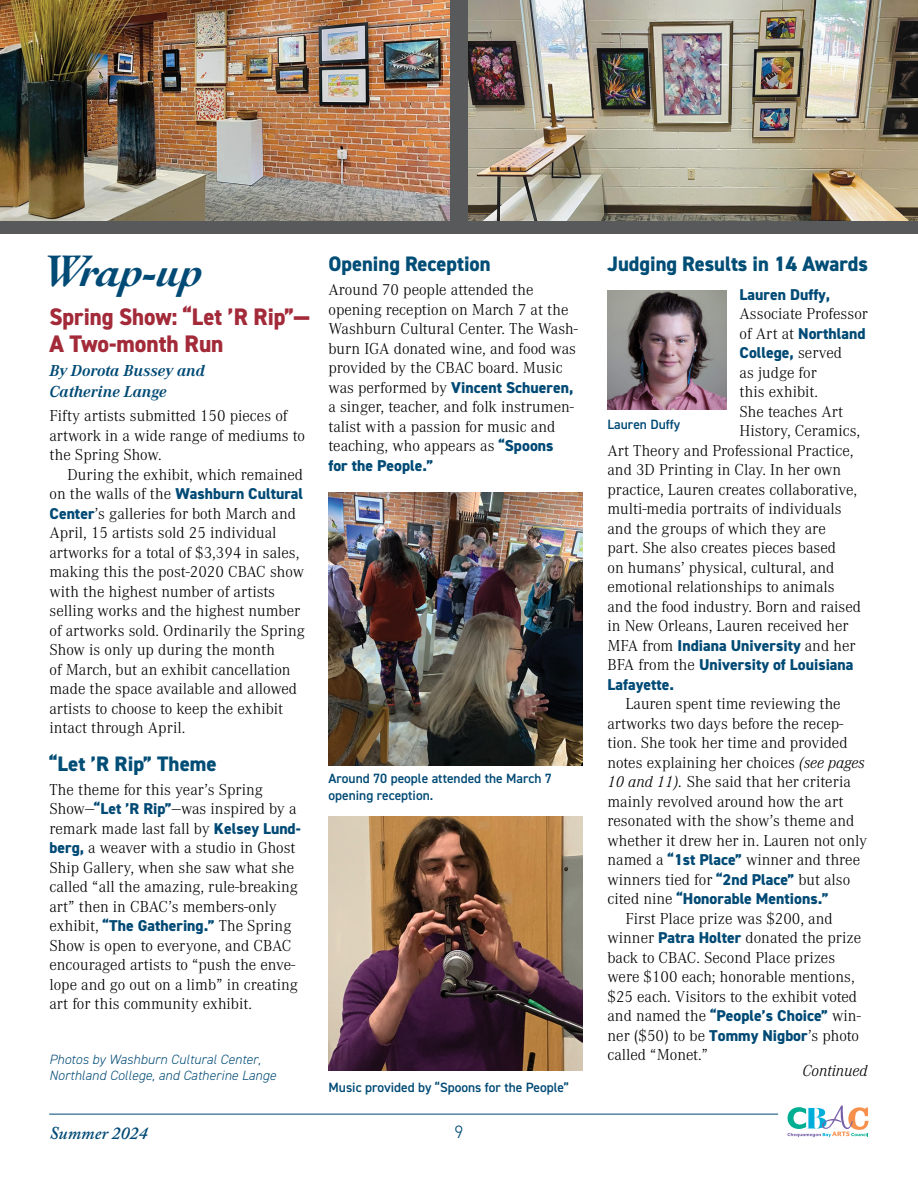
<style>
.page{position:relative;width:918px;height:1188px;background:#fff}
.page>*{position:absolute;margin:0;border:0;box-sizing:border-box;transform-origin:0 0}
.t1{font:italic 700 46.65px "Cochin";letter-spacing:-.035em;color:#004a75}
.t2{font:800 24px/27px "DIN2014";color:#a32a39;scale:.95 1}
.t3{font:800 21px "DIN2014";color:#004d76}
.t4{font:italic 600 18px "Adobe Caslon Pro";color:#004a75}
.t5{font:300 18px "DIN2014";color:#004a75}
.t6{font:300 16.5px/19.5px "Corporate A";color:#000}
.t7{font:italic 700 16.5px/21px "Corporate A";color:#004a75}
.t8{font:italic 300 16.5px "Corporate A";color:#000}
.t9{font:800 15.75px/19.5px "DIN2014";color:#004a75}
.t10{font:600 13.5px/16.5px "DIN2014";color:#004a75}
.t11{font:italic 300 13.5px/16.5px "DIN2014";letter-spacing:.01em;color:#004a75}
.s1{font-family:"Corporate A";font-weight:300;font-size:16.5px;color:#000}
.s2{font-family:"DIN2014";font-weight:800;font-size:15.75px;color:#004a75}
.s3{font-style:italic}
</style>
<div class="page">
<hr style="left:49px;top:1114px;width:729px;height:1px;background:#004a75">
<svg style="left:787px;top:1106px;width:81px;height:31px"></svg>
<img style="left:608px;top:290px;width:118px;height:120px">
<img style="left:328px;top:492px;width:254px;height:273px">
<img style="left:328px;top:817px;width:254px;height:254px">
<div style="left:0;top:0;width:918px;height:234px;background:#58595b"></div>
<img style="left:468px;top:0;width:450px;height:220px">
<img style="left:0;top:0;width:450px;height:220px">
<h1 class="t1" style="left:45px;top:239px;width:160px">Wrap-up</h1>
<p class="t3" style="left:328px;top:250px;width:164px">Opening Reception</p>
<p class="t6" style="left:328px;top:280px;width:251px">Around 70 people attended the opening reception on March 7 at the Washburn Cultural Center. The Wash&shy;burn IGA donated wine, and food was provided by the CBAC board. Music</p>
<p class="t9" style="left:328px;top:378px;width:246px"><span class="s1">was performed by</span> Vincent Schueren,</p>
<p class="t6" style="left:328px;top:397px;width:247px">a singer, teacher, and folk instrumen&shy;talist with a passion for music and teaching, who appears as <span class="s2">“Spoons</span></p>
<p class="t9" style="left:329px;top:456px;width:106px">for the People.”</p>
<h2 class="t2" style="left:50px;top:303px;width:275px">Spring Show: “Let ’R Rip”—<br>A Two-month Run</h2>
<p class="t7" style="left:50px;top:360px;width:157px">By Dorota Bussey and<br>Catherine Lange</p>
<p class="t6" style="left:50px;top:405px;width:257px">Fifty artists submitted 150 pieces of artwork in a wide range of mediums to the Spring Show.</p>
<p class="t6" style="left:68px;top:464px;width:237px">During the exhibit, which remained</p>
<p class="t9" style="left:50px;top:484px;width:255px"><span class="s1">on the walls of the</span> Washburn Cultural</p>
<p class="t6" style="left:49px;top:503px;width:257px"><span class="s2">Center</span>’s galleries for both March and April, 15 artists sold 25 individual artworks for a total of $3,394 in sales, making this the post-2020 CBAC show with the highest number of artists selling works and the highest number of artworks sold. Ordinarily the Spring Show is only up during the month<br>of March, but an exhibit cancellation made the space available and allowed artists to choose to keep the exhibit intact through April.</p>
<p class="t3" style="left:50px;top:749px;width:169px">“Let ’R Rip” Theme</p>
<p class="t6" style="left:49px;top:779px;width:253px">The theme for this year’s Spring Show—<span class="s2">“Let ’R Rip”</span>—was inspired by a remark made last fall by <span class="s2">Kelsey Lund&shy;berg,</span> a weaver with a studio in Ghost Ship Gallery, when she saw what she called “all the amazing, rule-breaking art” then in CBAC’s members-only exhibit, <span class="s2">“The Gathering.”</span> The Spring Show is open to everyone, and CBAC encouraged artists to “push the enve&shy;lope and go out on a limb” in creating art for this community exhibit.</p>
<p class="t10" style="left:328px;top:770px;width:225px">Around 70 people attended the March 7 opening reception.</p>
<p class="t11" style="left:49px;top:1051px;width:228px">Photos by Washburn Cultural Center,<br>Northland College, and Catherine Lange</p>
<p class="t10" style="left:328px;top:1079px;width:242px">Music provided by “Spoons for the People”</p>
<p class="t4" style="left:50px;top:1122px;width:100px">Summer 2024</p>
<p class="t5" style="left:455px;top:1120px;width:10px">9</p>
<p class="t3" style="left:608px;top:250px;width:262px">Judging Results in 14 Awards</p>
<p class="t9" style="left:740px;top:285px;width:92px">Lauren Duffy,</p>
<p class="t6" style="left:740px;top:304px;width:130px">Associate Professor</p>
<p class="t9" style="left:740px;top:324px;width:127px"><span class="s1">of Art at</span> Northland<br>College, <span class="s1">served</span></p>
<p class="t6" style="left:740px;top:362px;width:79px">as judge for</p>
<p class="t6" style="left:740px;top:382px;width:80px">this exhibit.</p>
<p class="t6" style="left:740px;top:401px;width:105px">She teaches Art</p>
<p class="t6" style="left:740px;top:421px;width:122px">History, Ceramics,</p>
<p class="t6" style="left:608px;top:440px;width:248px">Art Theory and Professional Practice,</p>
<p class="t6" style="left:608px;top:460px;width:235px">and 3D Printing in Clay. In her own</p>
<p class="t6" style="left:608px;top:479px;width:251px">practice, Lauren creates collaborative,</p>
<p class="t6" style="left:608px;top:499px;width:236px">multi-media portraits of individuals</p>
<p class="t6" style="left:608px;top:518px;width:220px">and the groups of which they are</p>
<p class="t6" style="left:608px;top:538px;width:230px">part. She also creates pieces based</p>
<p class="t6" style="left:608px;top:557px;width:228px">on humans’ physical, cultural, and</p>
<p class="t6" style="left:608px;top:577px;width:229px">emotional relationships to animals</p>
<p class="t6" style="left:608px;top:596px;width:255px">and the food industry. Born and raised</p>
<p class="t6" style="left:608px;top:616px;width:243px">in New Orleans, Lauren received her</p>
<p class="t9" style="left:608px;top:636px;width:249px;text-align:justify"><span class="s1">MFA from</span> Indiana University <span class="s1">and her BFA from the</span> University of Louisiana Lafayette.</p>
<p class="t6" style="left:607px;top:694px;width:261px;text-indent:18px">Lauren spent time reviewing the artworks two days before the recep&shy;tion. She took her time and provided notes explaining her choices <span class="s3">(see pages 10 and 11).</span> She said that her criteria mainly revolved around how the art resonated with the show’s theme and whether it drew her in. Lauren not only named a <span class="s2">“1st Place”</span> winner and three winners tied for <span class="s2">“2nd Place”</span> but also</p>
<p class="t9" style="left:608px;top:889px;width:223px"><span class="s1">cited nine</span> “Honorable Mentions.”</p>
<p class="t6" style="left:607px;top:908px;width:255px;text-indent:18px">First Place prize was $200, and winner <span class="s2">Patra Holter</span> donated the prize back to CBAC. Second Place prizes were $100 each; honorable mentions, $25 each. Visitors to the exhibit voted</p>
<p class="t9" style="left:607px;top:1006px;width:255px"><span class="s1">and named the</span> “People’s Choice” <span class="s1">win-</span></p>
<p class="t6" style="left:608px;top:1025px;width:253px">ner ($50) to be <span class="s2">Tommy Nigbor</span>’s photo called “Monet.”</p>
<p class="t10" style="left:608px;top:416px;width:74px">Lauren Duffy</p>
<p class="t8" style="left:803px;top:1059px;width:66px">Continued</p>
</div>
